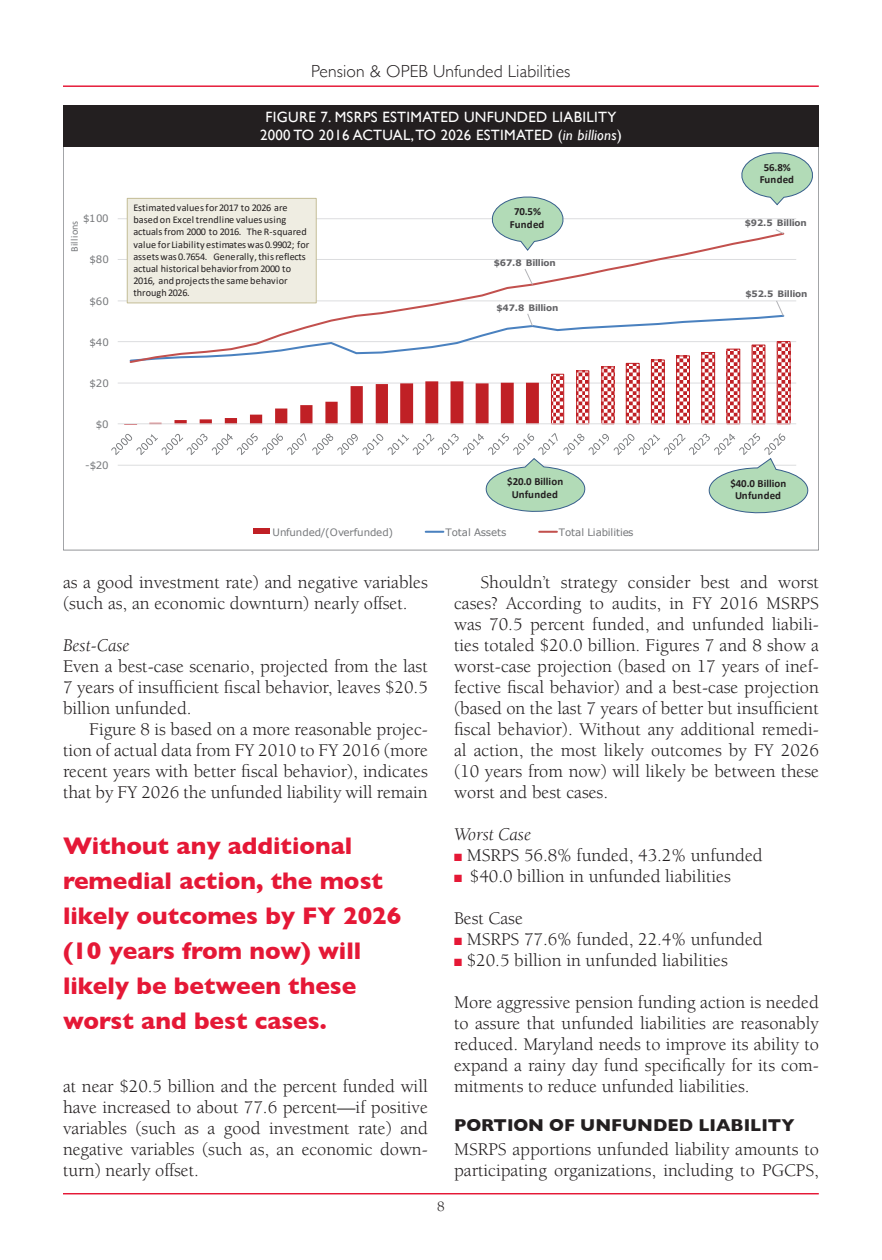
<style>
.page{position:relative;width:882px;height:1260px;background:#fff}
.page>*{position:absolute;margin:0;border:0;box-sizing:border-box;transform-origin:0 0}
.t1{font:700 24.5px/35px "Gill Sans";color:#e51836}
.t2{font:18.38px/21px "Berkeley";color:#231f20;text-align:justify}
.t3{font:italic 18.38px "Berkeley";color:#231f20}
.t4{font:300 17.5px "Gill Sans";letter-spacing:.01em;color:#231f20}
.t5{font:700 17.5px "Gill Sans";color:#231f20}
.t6{font:14.88px/17.5px "Gill Sans";letter-spacing:.02em;color:#fff;text-align:center}
.t7{font:14.7px "Berkeley";color:#231f20}
.t8{font:700 10.85px/12.2px "Calibri";color:#231f20;text-align:center}
.t9{font:10.15px/12.1px "Calibri";color:#231f20}
.t10{font:10.15px "Verdana";letter-spacing:-.01em;color:#76787b}
.t11{font:10.15px "Calibri";letter-spacing:.035em;color:#76787b}
.t12{font:700 8.92px "Verdana";letter-spacing:-.035em;color:#636366}
.s1{font-style:italic}
.s2{color:#e51836}
</style>
<div class="page">
<hr style="left:63px;top:1193px;width:756px;height:1px;background:#e51836">
<hr style="left:63px;top:85px;width:756px;height:2px;background:#e51836">
<hr style="left:118px;top:383px;width:678px;height:1px;background:#dcdddf">
<hr style="left:118px;top:341px;width:678px;height:1px;background:#dcdddf">
<hr style="left:118px;top:301px;width:678px;height:1px;background:#dcdddf">
<hr style="left:118px;top:259px;width:678px;height:1px;background:#dcdddf">
<hr style="left:118px;top:218px;width:678px;height:1px;background:#dcdddf">
<svg style="left:553px;top:376px;width:9px;height:46px"></svg>
<div style="left:551px;top:374px;width:13px;height:50px;border:1px solid #c02025"></div>
<svg style="left:578px;top:372px;width:9px;height:50px"></svg>
<div style="left:576px;top:370px;width:13px;height:54px;border:1px solid #c02025"></div>
<svg style="left:603px;top:368px;width:9px;height:54px"></svg>
<div style="left:601px;top:366px;width:13px;height:58px;border:1px solid #c02025"></div>
<svg style="left:628px;top:365px;width:10px;height:57px"></svg>
<div style="left:626px;top:363px;width:14px;height:61px;border:1px solid #c02025"></div>
<svg style="left:653px;top:364px;width:10px;height:58px"></svg>
<div style="left:651px;top:360px;width:14px;height:64px;border:1px solid #c02025"></div>
<svg style="left:678px;top:364px;width:10px;height:58px"></svg>
<div style="left:676px;top:356px;width:14px;height:68px;border:1px solid #c02025"></div>
<svg style="left:703px;top:364px;width:10px;height:58px"></svg>
<div style="left:701px;top:352px;width:14px;height:72px;border:1px solid #c02025"></div>
<svg style="left:729px;top:364px;width:9px;height:58px"></svg>
<div style="left:727px;top:349px;width:13px;height:75px;border:1px solid #c02025"></div>
<svg style="left:754px;top:364px;width:9px;height:58px"></svg>
<div style="left:752px;top:345px;width:13px;height:79px;border:1px solid #c02025"></div>
<svg style="left:779px;top:343px;width:9px;height:79px"></svg>
<div style="left:777px;top:341px;width:13px;height:83px;border:1px solid #c02025"></div>
<svg style="left:124px;top:381px;width:415px;height:44px"></svg>
<hr style="left:118px;top:423px;width:678px;height:1px;background:#dcdddf">
<svg style="left:453px;top:233px;width:333px;height:131px"></svg>
<svg style="left:128px;top:300px;width:658px;height:63px"></svg>
<svg style="left:524px;top:268px;width:9px;height:18px"></svg>
<svg style="left:775px;top:229px;width:9px;height:6px"></svg>
<div style="left:253px;top:529px;width:17px;height:5px;background:#c02025"></div>
<svg style="left:426px;top:531px;width:17px;height:2px"></svg>
<svg style="left:539px;top:531px;width:18px;height:2px"></svg>
<svg style="left:489px;top:196px;width:77px;height:55px"></svg>
<svg style="left:741px;top:152px;width:72px;height:54px"></svg>
<svg style="left:111px;top:433px;width:698px;height:81px"></svg>
<div style="left:127px;top:198px;width:189px;height:105px;background:#efede2"></div>
<div style="left:127px;top:198px;width:190px;height:105px;border:1px solid #c4bd96"></div>
<div style="left:63px;top:105px;width:756px;height:42px;background:#231f20"></div>
<p class="t4" style="left:311px;top:57px;width:261px">Pension &amp; OPEB Unfunded Liabilities</p>
<p class="t10" style="left:83px;top:212px;width:27px">$100</p>
<p class="t11" style="left:67px;top:252px;width:33px;rotate:-90deg">Billions</p>
<p class="t10" style="left:90px;top:253px;width:21px">$80</p>
<p class="t10" style="left:90px;top:294px;width:21px">$60</p>
<p class="t10" style="left:90px;top:335px;width:21px">$40</p>
<p class="t10" style="left:90px;top:376px;width:21px">$20</p>
<p class="t10" style="left:96px;top:417px;width:14px">$0</p>
<p class="t10" style="left:85px;top:459px;width:25px">-$20</p>
<p class="t6" style="left:260px;top:108px;width:363px">FIGURE 7. MSRPS ESTIMATED UNFUNDED LIABILITY<br>2000 TO 2016 ACTUAL, TO 2026 ESTIMATED (<span class="s1">in billions</span>)</p>
<p class="t9" style="left:134px;top:201px;width:178px">Estimated valuesfor 2017 to 2026 are based on Excel trendline values using actuals from 2000 to 2016. The R-squared value for Liability estimates was 0.9902; for assets was 0.7654. Generally, this reflects actual historical behavior from 2000 to 2016, and projects the same behavior through 2026.</p>
<p class="t8" style="left:510px;top:206px;width:36px">70.5%<br>Funded</p>
<p class="t12" style="left:494px;top:256px;width:64px">$67.8 Billion</p>
<p class="t12" style="left:496px;top:301px;width:64px">$47.8 Billion</p>
<p class="t8" style="left:760px;top:161px;width:36px">56.8%<br>Funded</p>
<p class="t12" style="left:745px;top:217px;width:64px">$92.5 Billion</p>
<p class="t12" style="left:746px;top:288px;width:64px">$52.5 Billion</p>
<p class="t8" style="left:507px;top:476px;width:58px">$20.0 Billion<br>Unfunded</p>
<p class="t8" style="left:730px;top:477px;width:58px">$40.0 Billion<br>Unfunded</p>
<p class="t10" style="left:273px;top:525px;width:122px">Unfunded/(Overfunded)</p>
<p class="t10" style="left:446px;top:525px;width:63px">Total Assets</p>
<p class="t10" style="left:559px;top:525px;width:76px">Total Liabilities</p>
<p class="t2" style="left:63px;top:572px;width:366px">as a good investment rate) and negative variables (such as, an economic downturn) nearly offset.</p>
<p class="t3" style="left:63px;top:636px;width:68px">Best-Case</p>
<p class="t2" style="left:63px;top:656px;width:366px">Even a best-case scenario, projected from the last 7 years of insufficient fiscal behavior, leaves $20.5 billion unfunded.</p>
<p class="t2" style="left:63px;top:719px;width:366px;text-indent:26px">Figure 8 is based on a more reasonable projec&shy;tion of actual data from FY 2010 to FY 2016 (more recent years with better fiscal behavior), indicates that by FY 2026 the unfunded liability will remain</p>
<h1 class="t1" style="left:63px;top:828px;width:340px">Without any additional remedial action, the most likely outcomes by FY 2026 (10 years from now) will likely be between these worst and best cases.</h1>
<p class="t2" style="left:63px;top:1076px;width:366px">at near $20.5 billion and the percent funded will have increased to about 77.6 percent—if positive variables (such as a good investment rate) and negative variables (such as, an economic down&shy;turn) nearly offset.</p>
<p class="t7" style="left:437px;top:1198px;width:9px">8</p>
<p class="t2" style="left:454px;top:572px;width:366px;text-indent:26px">Shouldn’t strategy consider best and worst cases? According to audits, in FY 2016 MSRPS was 70.5 percent funded, and unfunded liabili&shy;ties totaled $20.0 billion. Figures 7 and 8 show a worst-case projection (based on 17 years of inef&shy;fective fiscal behavior) and a best-case projection (based on the last 7 years of better but insufficient fiscal behavior). Without any additional remedi&shy;al action, the most likely outcomes by FY 2026 (10 years from now) will likely be between these worst and best cases.</p>
<p class="t3" style="left:454px;top:825px;width:79px">Worst Case</p>
<p class="t2" style="left:454px;top:845px;width:310px"><span class="s2">■</span> MSRPS 56.8% funded, 43.2% unfunded</p>
<p class="t2" style="left:454px;top:866px;width:278px"><span class="s2">■</span> $40.0 billion in unfunded liabilities</p>
<p class="t2" style="left:454px;top:908px;width:70px">Best Case</p>
<p class="t2" style="left:454px;top:929px;width:310px"><span class="s2">■</span> MSRPS 77.6% funded, 22.4% unfunded</p>
<p class="t2" style="left:454px;top:950px;width:275px"><span class="s2">■</span> $20.5 billion in unfunded liabilities</p>
<p class="t2" style="left:454px;top:992px;width:366px">More aggressive pension funding action is needed to assure that unfunded liabilities are reasonably reduced. Maryland needs to improve its ability to expand a rainy day fund specifically for its com&shy;mitments to reduce unfunded liabilities.</p>
<p class="t5" style="left:454px;top:1111px;width:342px">PORTION OF UNFUNDED LIABILITY</p>
<p class="t2" style="left:454px;top:1139px;width:366px">MSRPS apportions unfunded liability amounts to participating organizations, including to PGCPS,</p>
</div>
